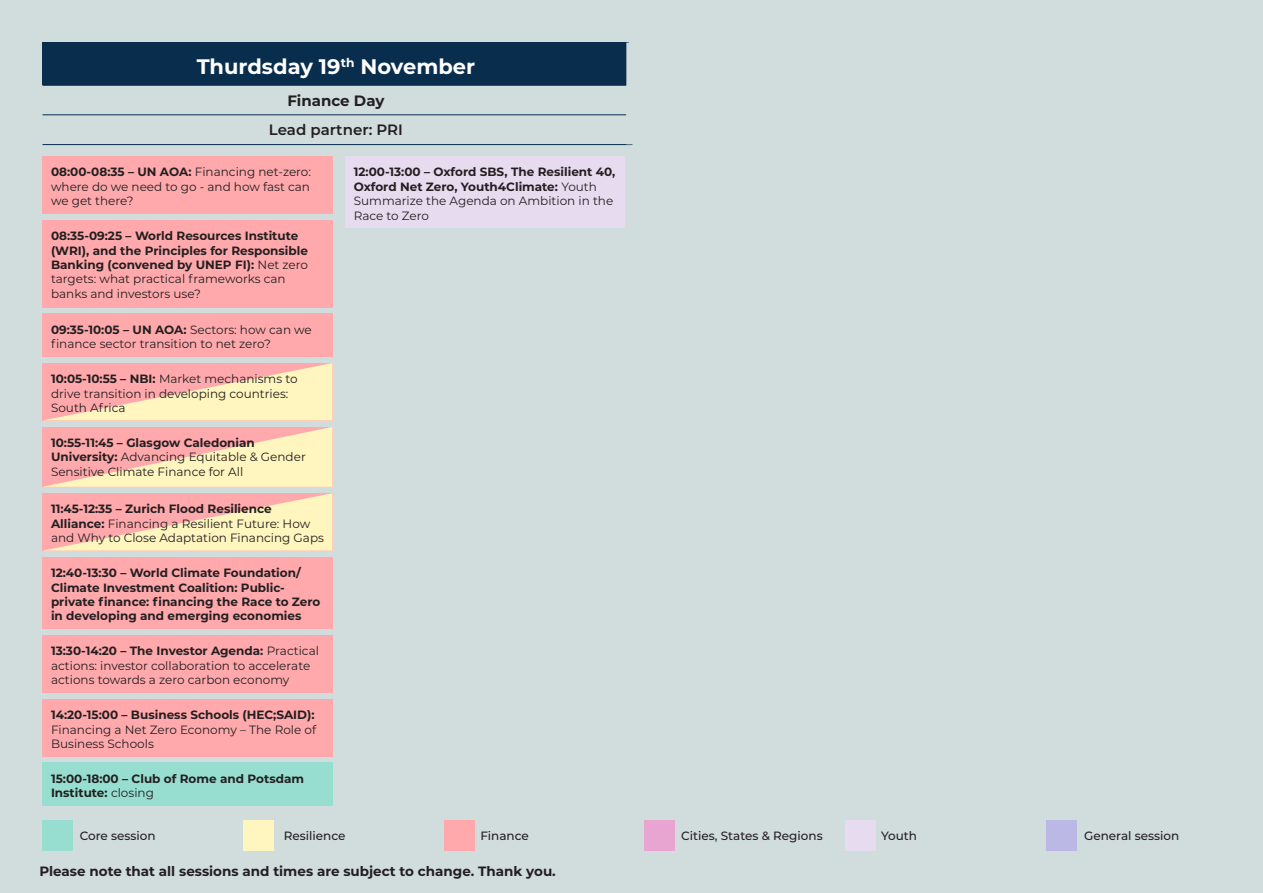
<style>
.page{position:relative;width:1263px;height:893px;background:#d1dcdd}
.page>*{position:absolute;margin:0;border:0;box-sizing:border-box;transform-origin:0 0}
.t1{font:700 21px "Montserrat";color:#fff}
.t2{font:600 15px "Montserrat";color:#231f20}
.t3{font:700 15px "Montserrat";color:#231f20}
.t4{font:700 13.5px "Montserrat";color:#231f20}
.t5{font:700 12.3px "Montserrat";color:#fff}
.t6{font:12px/14.4px "Montserrat";color:#231f20}
.t7{font:700 12px/14.4px "Montserrat";color:#231f20}
.t8{font:500 12px "Montserrat";color:#231f20}
.s1{font-weight:700}
.s2{font-weight:400}
</style>
<div class="page">
<div style="left:43px;top:43px;width:586px;height:42px;background:#092e4d"></div>
<hr style="left:43px;top:84px;width:583px;height:2px;background:#092e4d">
<hr style="left:43px;top:115px;width:583px;height:1px;background:#092e4d">
<hr style="left:43px;top:144px;width:589px;height:1px;background:#092e4d">
<div style="left:626px;top:43px;width:6px;height:42px;background:#d1dcdd"></div>
<div style="left:43px;top:156px;width:290px;height:58px;background:#ffa9ac"></div>
<div style="left:43px;top:220px;width:290px;height:87px;background:#ffa9ac"></div>
<div style="left:43px;top:314px;width:290px;height:43px;background:#ffa9ac"></div>
<div style="left:43px;top:635px;width:290px;height:58px;background:#ffa9ac"></div>
<div style="left:43px;top:699px;width:290px;height:57px;background:#ffa9ac"></div>
<div style="left:345px;top:156px;width:280px;height:72px;background:#e7dbef"></div>
<div style="left:43px;top:820px;width:30px;height:30px;background:#97ded0"></div>
<div style="left:243px;top:820px;width:31px;height:30px;background:#fff5bf"></div>
<div style="left:444px;top:820px;width:31px;height:30px;background:#ffa9ac"></div>
<div style="left:645px;top:820px;width:30px;height:30px;background:#e8a5d2"></div>
<div style="left:845px;top:820px;width:31px;height:30px;background:#e7dbef"></div>
<div style="left:1046px;top:820px;width:31px;height:30px;background:#bbb8e5"></div>
<div style="left:43px;top:557px;width:290px;height:72px;background:#ffa9ac"></div>
<svg style="left:43px;top:363px;width:290px;height:57px;background:#ffceb5"></svg>
<svg style="left:43px;top:427px;width:290px;height:60px;background:#ffceb5"></svg>
<svg style="left:43px;top:493px;width:290px;height:58px;background:#ffceb5"></svg>
<div style="left:43px;top:763px;width:290px;height:43px;background:#97ded0"></div>
<p class="t5" style="left:341px;top:54px;width:15px">th</p>
<p class="t1" style="left:197px;top:51px;width:145px">Thurdsday 19</p>
<p class="t3" style="left:287px;top:89px;width:98px">Finance Day</p>
<p class="t2" style="left:269px;top:119px;width:136px">Lead partner: PRI</p>
<p class="t6" style="left:51px;top:165px;width:261px;text-align:justify"><span class="s1">08:00-08:35 – UN AOA:</span> Financing net-zero: where do we need to go - and how fast can we get there?</p>
<p class="t7" style="left:51px;top:228px;width:259px">08:35-09:25 – World Resources Institute (WRI ,) and the Principles for Responsible Banking (convened by UNEP FI :) <span class="s2">Net zero targets: what practical frameworks can banks and investors use?</span></p>
<p class="t6" style="left:51px;top:322px;width:262px"><span class="s1">09:35-10:05 – UN AOA:</span> Sectors: how can we finance sector transition to net zero?</p>
<p class="t1" style="left:360px;top:51px;width:116px">November</p>
<p class="t7" style="left:354px;top:164px;width:263px">12:00-13:00 – Oxford SBS, The Resilient 40, Oxford Net Zero, Youth4Climate: <span class="s2">Youth Summarize the Agenda on Ambition in the Race to Zero</span></p>
<p class="t6" style="left:51px;top:371px;width:248px"><span class="s1">10:05-10:55 – NBI:</span> Market mechanisms to drive transition in developing countries:<br>South Africa</p>
<p class="t6" style="left:51px;top:435px;width:256px"><span class="s1">10:55-11:45 – Glasgow Caledonian<br>University:</span> Advancing Equitable &amp; Gender<br>Sensitive Climate Finance for All</p>
<p class="t6" style="left:51px;top:501px;width:274px"><span class="s1">11:45-12:35 – Zurich Flood Resilience<br>Alliance:</span> Financing a Resilient Future: How and Why to Close Adaptation Financing Gaps</p>
<p class="t7" style="left:51px;top:565px;width:251px">12:40-13:30 – World Climate Foundation/</p>
<p class="t7" style="left:51px;top:594px;width:271px">private finance: financing the Race to Zero</p>
<p class="t7" style="left:51px;top:579px;width:235px">Climate Investment Coalition: Public-</p>
<p class="t7" style="left:51px;top:608px;width:252px">in developing and emerging economies</p>
<p class="t6" style="left:51px;top:643px;width:269px"><span class="s1">13:30-14:20 – The Investor Agenda:</span> Practical actions: investor collaboration to accelerate actions towards a zero carbon economy</p>
<p class="t6" style="left:51px;top:707px;width:267px;text-align:justify"><span class="s1">14:20-15:00 – Business Schools (HEC;SAID :( </span>Financing a Net Zero Economy – The Role of Business Schools</p>
<p class="t7" style="left:51px;top:771px;width:254px">15:00-18:00 – Club of Rome and Potsdam<br>Institute: <span class="s2">closing</span></p>
<p class="t8" style="left:80px;top:827px;width:77px">Core session</p>
<p class="t8" style="left:284px;top:827px;width:63px">Resilience</p>
<p class="t8" style="left:480px;top:827px;width:50px">Finance</p>
<p class="t4" style="left:39px;top:862px;width:518px">Please note that all sessions and times are subject to change. Thank you.</p>
<p class="t8" style="left:681px;top:827px;width:143px">Cities, States &amp; Regions</p>
<p class="t8" style="left:881px;top:827px;width:37px">Youth</p>
<p class="t8" style="left:1084px;top:827px;width:97px">General session</p>
</div>
